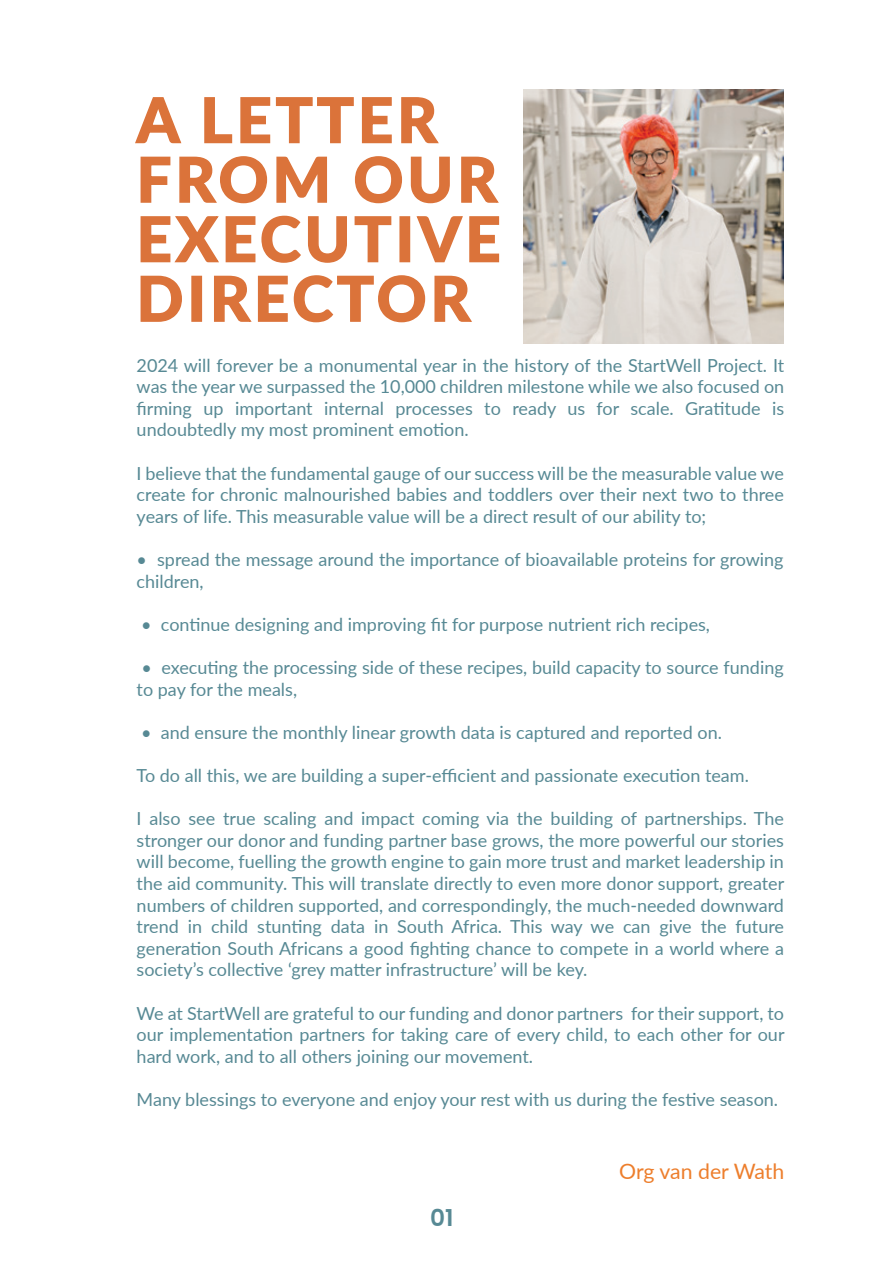
<style>
.page{position:relative;width:893px;height:1263px;background:#fff}
.page>*{position:absolute;margin:0;border:0;box-sizing:border-box;transform-origin:0 0}
.t1{font:800 61.5px/59.6px "Lato";letter-spacing:.065em;color:#db733a}
.t2{font:600 23.25px "Poppins";color:#578994}
.t3{font:21.3px "Lato";letter-spacing:-.005em;color:#ed7e2c}
.t4{font:18px/21.6px "Lato";color:#578994;text-align:justify}
</style>
<div class="page">
<svg style="left:135px;top:97px;width:47px;height:47px"></svg>
<svg style="left:204px;top:97px;width:29px;height:47px"></svg>
<svg style="left:240px;top:97px;width:114px;height:47px"></svg>
<svg style="left:361px;top:97px;width:31px;height:47px"></svg>
<svg style="left:401px;top:97px;width:38px;height:47px"></svg>
<svg style="left:140px;top:156px;width:31px;height:47px"></svg>
<svg style="left:179px;top:156px;width:89px;height:48px"></svg>
<svg style="left:276px;top:156px;width:51px;height:47px"></svg>
<svg style="left:354px;top:156px;width:49px;height:48px"></svg>
<svg style="left:410px;top:156px;width:40px;height:48px"></svg>
<svg style="left:461px;top:156px;width:38px;height:47px"></svg>
<svg style="left:140px;top:215px;width:207px;height:48px"></svg>
<svg style="left:354px;top:216px;width:38px;height:47px"></svg>
<div style="left:399px;top:216px;width:11px;height:46px;border:2px solid #db733a"></div>
<svg style="left:416px;top:216px;width:84px;height:47px"></svg>
<svg style="left:140px;top:275px;width:42px;height:47px"></svg>
<div style="left:191px;top:276px;width:11px;height:46px;border:2px solid #db733a"></div>
<svg style="left:214px;top:275px;width:212px;height:48px"></svg>
<svg style="left:434px;top:275px;width:38px;height:47px"></svg>
<img style="left:523px;top:90px;width:261px;height:254px">
<h1 class="t1" style="left:137px;top:88px;width:365px">A LETTER<br>FROM OUR<br>EXECUTIVE<br>DIRECTOR</h1>
<p class="t4" style="left:137px;top:353px;width:649px">2024 will forever be a monumental year in the history of the StartWell Project. It was the year we surpassed the 10,000 children milestone while we also focused on firming up important internal processes to ready us for scale. Gratitude is undoubtedly my most prominent emotion.</p>
<p class="t4" style="left:137px;top:461px;width:649px">I believe that the fundamental gauge of our success will be the measurable value we create for chronic malnourished babies and toddlers over their next two to three years of life. This measurable value will be a direct result of our ability to;</p>
<p class="t4" style="left:137px;top:548px;width:648px">• spread the message around the importance of bioavailable proteins for growing children,</p>
<p class="t4" style="left:141px;top:613px;width:570px">• continue designing and improving fit for purpose nutrient rich recipes,</p>
<p class="t4" style="left:137px;top:656px;width:649px">• executing the processing side of these recipes, build capacity to source funding to pay for the meals,</p>
<p class="t4" style="left:141px;top:721px;width:582px">• and ensure the monthly linear growth data is captured and reported on.</p>
<p class="t4" style="left:137px;top:764px;width:614px">To do all this, we are building a super-efficient and passionate execution team.</p>
<p class="t4" style="left:137px;top:807px;width:649px">I also see true scaling and impact coming via the building of partnerships. The stronger our donor and funding partner base grows, the more powerful our stories will become, fuelling the growth engine to gain more trust and market leadership in the aid community. This will translate directly to even more donor support, greater numbers of children supported, and correspondingly, the much-needed downward trend in child stunting data in South Africa. This way we can give the future generation South Africans a good fighting chance to compete in a world where a society’s collective ‘grey matter infrastructure’ will be key.</p>
<p class="t4" style="left:137px;top:1001px;width:649px">We at StartWell are grateful to our funding and donor partners for their support, to our implementation partners for taking care of every child, to each other for our hard work, and to all others joining our movement.</p>
<p class="t4" style="left:137px;top:1088px;width:643px">Many blessings to everyone and enjoy your rest with us during the festive season.</p>
<p class="t2" style="left:430px;top:1205px;width:25px">01</p>
<p class="t3" style="left:619px;top:1156px;width:167px">Org van der Wath</p>
</div>
